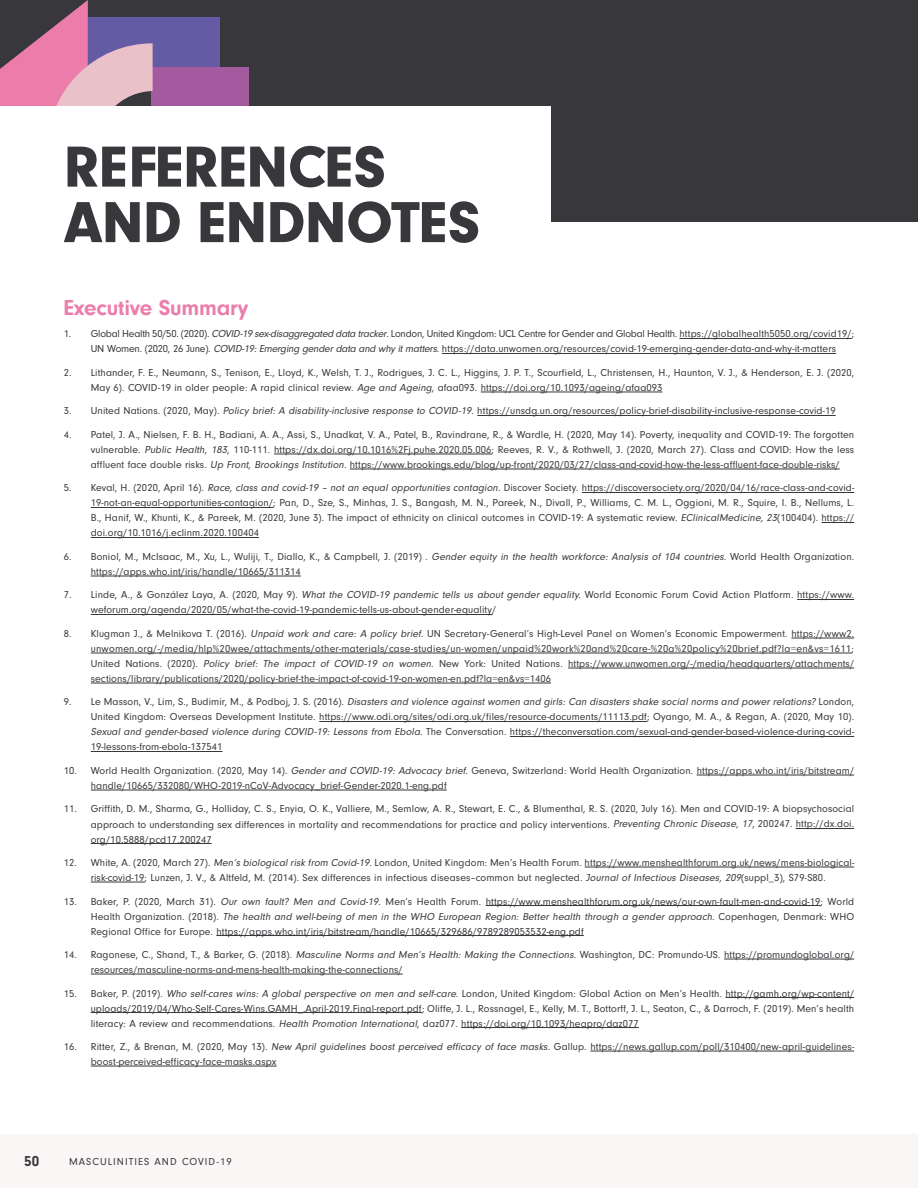
<style>
.page{position:relative;width:918px;height:1188px;background:#fff}
.page>*{position:absolute;margin:0;border:0;box-sizing:border-box;transform-origin:0 0}
.t1{font:900 60px/55.5px "Neuzeit Gro";letter-spacing:-.01em;color:#37373c}
.t2{font:700 22.5px "Neuzeit Gro";letter-spacing:-.01em;color:#ec7dab}
.t3{font:700 15px "Neuzeit Gro";color:#37373c}
.t4{font:10.5px/15px "Neuzeit Gro";letter-spacing:.01em;color:#37373c}
.t5{font:10.5px "Neuzeit Gro";letter-spacing:.1em;color:#37373c}
.s1{font-style:italic}
</style>
<div class="page">
<div style="left:0;top:1135px;width:918px;height:53px;background:#f9f6f5"></div>
<div style="left:0;top:0;width:918px;height:222px;background:#37373c"></div>
<div style="left:151px;top:67px;width:98px;height:82px;background:#a45a9f"></div>
<div style="left:88px;top:17px;width:131px;height:50px;background:#655aa4"></div>
<svg style="left:0;top:0;width:153px;height:107px"></svg>
<div style="left:0;top:107px;width:551px;height:153px;background:#fff"></div>
<hr style="left:679px;top:338px;width:173px;height:1px;background:#37373c">
<hr style="left:442px;top:353px;width:394px;height:1px;background:#37373c">
<hr style="left:481px;top:392px;width:182px;height:1px;background:#37373c">
<hr style="left:477px;top:415px;width:359px;height:1px;background:#37373c">
<hr style="left:274px;top:454px;width:218px;height:1px;background:#37373c">
<hr style="left:350px;top:469px;width:490px;height:1px;background:#37373c">
<hr style="left:582px;top:492px;width:272px;height:1px;background:#37373c">
<hr style="left:91px;top:507px;width:182px;height:1px;background:#37373c">
<hr style="left:821px;top:522px;width:33px;height:1px;background:#37373c">
<hr style="left:91px;top:537px;width:168px;height:1px;background:#37373c">
<hr style="left:91px;top:576px;width:210px;height:1px;background:#37373c">
<hr style="left:797px;top:599px;width:57px;height:1px;background:#37373c">
<hr style="left:91px;top:614px;width:401px;height:1px;background:#37373c">
<hr style="left:791px;top:638px;width:63px;height:1px;background:#37373c">
<hr style="left:91px;top:653px;width:761px;height:1px;background:#37373c">
<hr style="left:568px;top:668px;width:286px;height:1px;background:#37373c">
<hr style="left:91px;top:683px;width:460px;height:1px;background:#37373c">
<hr style="left:319px;top:721px;width:328px;height:1px;background:#37373c">
<hr style="left:510px;top:736px;width:344px;height:1px;background:#37373c">
<hr style="left:91px;top:751px;width:131px;height:1px;background:#37373c">
<hr style="left:697px;top:775px;width:157px;height:1px;background:#37373c">
<hr style="left:91px;top:790px;width:356px;height:1px;background:#37373c">
<hr style="left:796px;top:828px;width:58px;height:1px;background:#37373c">
<hr style="left:91px;top:843px;width:121px;height:1px;background:#37373c">
<hr style="left:585px;top:867px;width:269px;height:1px;background:#37373c">
<hr style="left:91px;top:882px;width:54px;height:1px;background:#37373c">
<hr style="left:486px;top:905px;width:335px;height:1px;background:#37373c">
<hr style="left:216px;top:935px;width:368px;height:1px;background:#37373c">
<hr style="left:724px;top:959px;width:130px;height:1px;background:#37373c">
<hr style="left:91px;top:974px;width:312px;height:1px;background:#37373c">
<hr style="left:725px;top:997px;width:129px;height:1px;background:#37373c">
<hr style="left:91px;top:1012px;width:331px;height:1px;background:#37373c">
<hr style="left:461px;top:1027px;width:178px;height:1px;background:#37373c">
<hr style="left:590px;top:1051px;width:264px;height:1px;background:#37373c">
<hr style="left:91px;top:1066px;width:186px;height:1px;background:#37373c">
<h1 class="t1" style="left:64px;top:139px;width:418px">REFERENCES<br>AND ENDNOTES</h1>
<h2 class="t2" style="left:64px;top:295px;width:186px">Executive Summary</h2>
<p class="t4" style="left:91px;top:327px;width:765px;text-indent:-27px">1. Global Health 50/50. (2020). <span class="s1">COVID-19 sex-disaggregated data tracker</span>. London, United Kingdom: UCL Centre for Gender and Global Health. https://globalhealth5050.org/covid19/;<br>UN Women. (2020, 26 June). <span class="s1">COVID-19: Emerging gender data and why it matters</span>. https://data.unwomen.org/resources/covid-19-emerging-gender-data-and-why-it-matters</p>
<p class="t4" style="left:91px;top:365px;width:765px;text-indent:-27px">2. Lithander, F. E., Neumann, S., Tenison, E., Lloyd, K., Welsh, T. J., Rodrigues, J. C. L., Higgins, J. P. T., Scourfield, L., Christensen, H., Haunton, V. J., &amp; Henderson, E. J. (2020,<br>May 6). COVID-19 in older people: A rapid clinical review. <span class="s1">Age and Ageing</span>, afaa093. https://doi.org/10.1093/ageing/afaa093</p>
<p class="t4" style="left:64px;top:404px;width:773px">3. United Nations. (2020, May). <span class="s1">Policy brief: A disability-inclusive response to COVID-19</span>. https://unsdg.un.org/resources/policy-brief-disability-inclusive-response-covid-19</p>
<p class="t4" style="left:91px;top:427px;width:765px;text-align:justify;text-indent:-27px">4. Patel, J. A., Nielsen, F. B. H., Badiani, A. A., Assi, S., Unadkat, V. A., Patel, B., Ravindrane, R., &amp; Wardle, H. (2020, May 14). Poverty, inequality and COVID-19: The forgotten vulnerable. <span class="s1">Public Health, 183</span>, 110-111. https://dx.doi.org/10.1016%2Fj.puhe.2020.05.006; Reeves, R. V., &amp; Rothwell, J. (2020, March 27). Class and COVID: How the less affluent face double risks. <span class="s1">Up Front, Brookings Institution.</span> https://www.brookings.edu/blog/up-front/2020/03/27/class-and-covid-how-the-less-affluent-face-double-risks/</p>
<p class="t4" style="left:91px;top:481px;width:765px;text-align:justify;text-indent:-27px">5. Keval, H. (2020, April 16). <span class="s1">Race, class and covid-19 – not an equal opportunities contagion.</span> Discover Society. https://discoversociety.org/2020/04/16/race-class-and-covid-19-not-an-equal-opportunities-contagion/; Pan, D., Sze, S., Minhas, J. S., Bangash, M. N., Pareek, N., Divall, P., Williams, C. M. L., Oggioni, M. R., Squire, I. B., Nellums, L.<br>B., Hanif, W., Khunti, K., &amp; Pareek, M. (2020, June 3). The impact of ethnicity on clinical outcomes in COVID-19: A systematic review. <span class="s1">EClinicalMedicine, 23</span>(100404). https:// doi.org/10.1016/j.eclinm.2020.100404</p>
<p class="t4" style="left:91px;top:549px;width:765px;text-indent:-27px">6. Boniol, M., McIsaac, M., Xu, L., Wuliji, T., Diallo, K., &amp; Campbell, J. (2019) . <span class="s1">Gender equity in the health workforce: Analysis of 104 countries.</span> World Health Organization. https://apps.who.int/iris/handle/10665/311314</p>
<p class="t4" style="left:91px;top:588px;width:765px;text-indent:-27px">7. Linde, A., &amp; González Laya, A. (2020, May 9). <span class="s1">What the COVID-19 pandemic tells us about gender equality.</span> World Economic Forum Covid Action Platform. https://www. weforum.org/agenda/2020/05/what-the-covid-19-pandemic-tells-us-about-gender-equality/</p>
<p class="t4" style="left:91px;top:626px;width:765px;text-align:justify;text-indent:-27px">8. Klugman J., &amp; Melnikova T. (2016). <span class="s1">Unpaid work and care: A policy brief.</span> UN Secretary-General’s High-Level Panel on Women’s Economic Empowerment. https://www2. unwomen.org/-/media/hlp%20wee/attachments/other-materials/case-studies/un-women/unpaid%20work%20and%20care-%20a%20policy%20brief.pdf?la=en&amp;vs=1611; United Nations. (2020). <span class="s1">Policy brief: The impact of COVID-19 on women.</span> New York: United Nations. https://www.unwomen.org/-/media/headquarters/attachments/ sections/library/publications/2020/policy-brief-the-impact-of-covid-19-on-women-en.pdf?la=en&amp;vs=1406</p>
<p class="t4" style="left:91px;top:695px;width:765px;text-align:justify;text-indent:-27px">9 . Le M a s s o n , V. , L i m , S . , B u d i m i r, M . , &amp; Po d b oj , J . S . ( 2 0 1 6 ) . <span class="s1">Disasters and violence against women and girls: Can disasters shake social norms and power relations?</span> Lo n d o n , United Kingdom: Overseas Development Institute. https://www.odi.org/sites/odi.org.uk/files/resource-documents/11113.pdf; Oyango, M. A., &amp; Regan, A. (2020, May 10).<br><span class="s1">Sexual and gender-based violence during COVID-19: Lessons from Ebola.</span> The Conversation. https://theconversation.com/sexual-and-gender-based-violence-during-covid-19-lessons-from-ebola-137541</p>
<p class="t4" style="left:91px;top:763px;width:765px;text-indent:-27px">10. World Health Organization. (2020, May 14). <span class="s1">Gender and COVID-19: Advocacy brief.</span> Geneva, Switzerland: World Health Organization. https://apps.who.int/iris/bitstream/ handle/10665/332080/WHO-2019-nCoV-Advocacy_brief-Gender-2020.1-eng.pdf</p>
<p class="t4" style="left:91px;top:802px;width:765px;text-align:justify;text-indent:-27px">11. Griffith, D. M., Sharma, G., Holliday, C. S., Enyia, O. K., Valliere, M., Semlow, A. R., Stewart, E. C., &amp; Blumenthal, R. S. (2020, July 16). Men and COVID-19: A biopsychosocial approach to understanding sex differences in mortality and recommendations for practice and policy interventions. <span class="s1">Preventing Chronic Disease</span>, <span class="s1">17</span>, 200247. http://dx.doi. org/10.5888/pcd17.200247</p>
<p class="t4" style="left:64px;top:855px;width:792px;text-align:center">12. White, A. (2020, March 27). <span class="s1">Men’s biological risk from Covid-19.</span> London, United Kingdom: Men’s Health Forum. https://www.menshealthforum.org.uk/news/mens-biological&shy;risk-covid-19; Lunzen, J. V., &amp; Altfeld, M. (2014). Sex differences in infectious diseases–common but neglected. <span class="s1">Journal of Infectious Diseases, 209</span>(suppl_3), S79-S80.</p>
<p class="t4" style="left:91px;top:894px;width:765px;text-align:justify;text-indent:-27px">13. Baker, P. (2020, March 31). <span class="s1">Our own fault? Men and Covid-19</span>. Men’s Health Forum. https://www.menshealthforum.org.uk/news/our-own-fault-men-and-covid-19; World H e a l t h O rg a n i za t i o n . ( 2 0 1 8 ) . <span class="s1">The health and well-being of men in the WHO European Region: Better health through a gender approach.</span> Co p e n h a g e n , D e n m a r k : W H O Regional Office for Europe. https://apps.who.int/iris/bitstream/handle/10665/329686/9789289053532-eng.pdf</p>
<p class="t4" style="left:91px;top:947px;width:765px;text-indent:-27px">14. Ragonese, C., Shand, T., &amp; Barker, G. (2018). <span class="s1">Masculine Norms and Men’s Health: Making the Connections.</span> Washington, DC: Promundo-US. https://promundoglobal.org/ resources/masculine-norms-and-mens-health-making-the-connections/</p>
<p class="t4" style="left:91px;top:986px;width:765px;text-align:justify;text-indent:-27px">15. Baker, P. (2019). <span class="s1">Who self-cares wins: A global perspective on men and self-care.</span> London, United Kingdom: Global Action on Men’s Health. http://gamh.org/wp-content/ uploads/2019/04/Who-Self-Cares-Wins.GAMH_.April-2019.Final-report.pdf; Oliffe, J. L., Rossnagel, E., Kelly, M. T., Bottorff, J. L., Seaton, C., &amp; Darroch, F. (2019). Men’s health literacy: A review and recommendations. <span class="s1">Health Promotion International,</span> daz077. https://doi.org/10.1093/heapro/daz077</p>
<p class="t4" style="left:91px;top:1039px;width:765px;text-indent:-27px">16. Ritter, Z., &amp; Brenan, M. (2020, May 13). <span class="s1">New April guidelines boost perceived efficacy of face masks.</span> Gallup. https://news.gallup.com/poll/310400/new-april-guidelines&shy;boost-perceived-efficacy-face-masks.aspx</p>
<h3 class="t3" style="left:24px;top:1153px;width:17px">50</h3>
<p class="t5" style="left:69px;top:1156px;width:164px">MASCULINITIES AND COVID-19</p>
</div>
